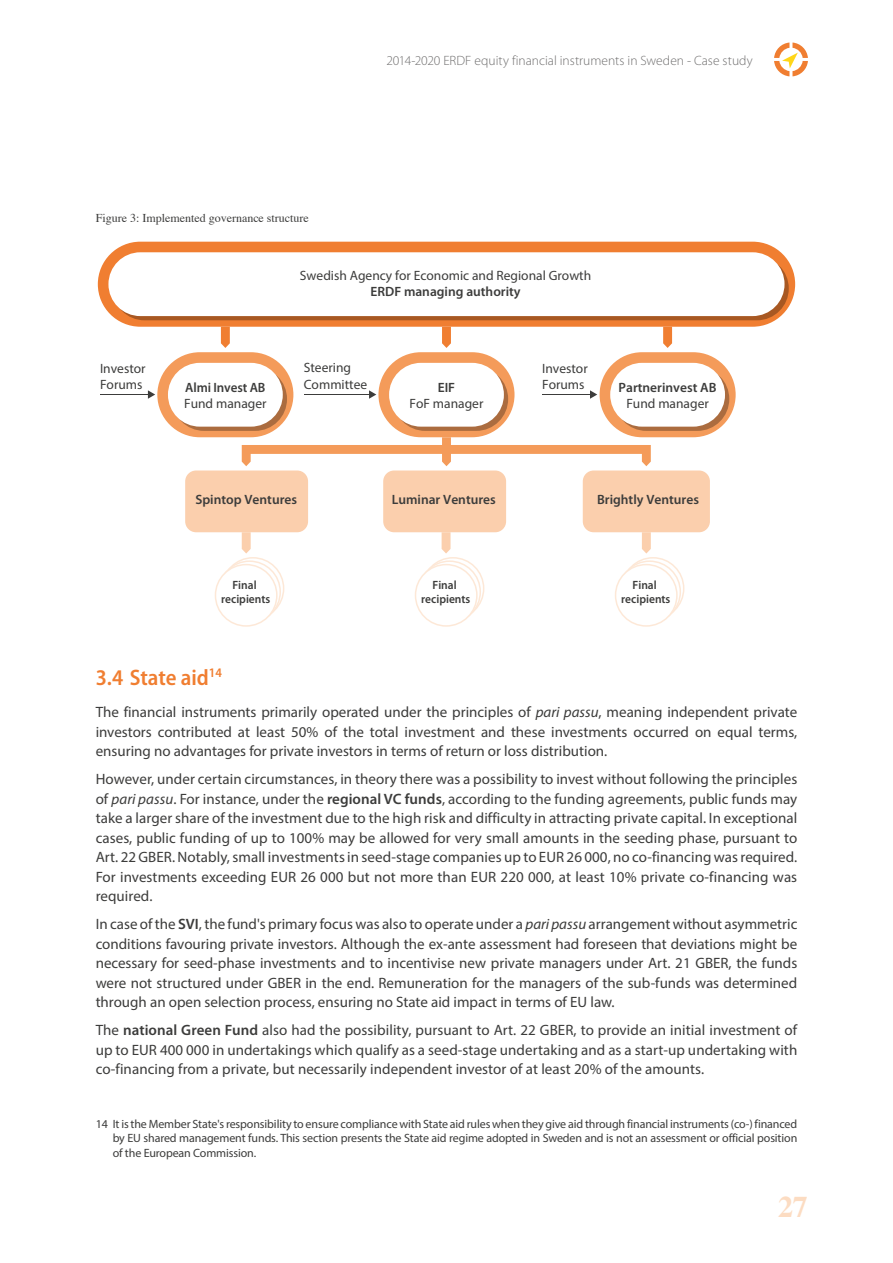
<style>
.page{position:relative;width:893px;height:1263px;background:#fff}
.page>*{position:absolute;margin:0;border:0;box-sizing:border-box;transform-origin:0 0}
.t1{font:700 30px "Times";color:#fcdcc2}
.t2{font:600 semi-condensed 22.5px "Myriad Pro";color:#f07e31}
.t3{font:15px/19.5px "Myriad Pro";color:#3c3c3b;text-align:justify}
.t4{font:13.5px/16.2px "Myriad Pro";color:#3c3c3b}
.t5{font:600 13.5px "Myriad Pro";color:#3c3c3b}
.t6{font:300 13.5px "Myriad Pro";color:#706f6f}
.t7{font:12px/14.4px "Myriad Pro";letter-spacing:-.01em;color:#3c3c3b;text-align:justify}
.t8{font:600 12px/14.4px "Myriad Pro";color:#3c3c3b;text-align:center;scale:.96 1}
.t9{font:12px "Times";color:#3c3c3b}
.s1{font-style:italic}
.s2{font-weight:600}
</style>
<div class="page">
<svg style="left:774px;top:43px;width:34px;height:33px"></svg>
<div style="left:378px;top:352px;width:136px;height:85px;background:#f49b5a;border-radius:43px"></div>
<svg style="left:393px;top:367px;width:115px;height:64px"></svg>
<div style="left:389px;top:363px;width:115px;height:64px;background:#fff;border-radius:32px"></div>
<div style="left:600px;top:352px;width:136px;height:85px;background:#f49b5a;border-radius:43px"></div>
<svg style="left:614px;top:367px;width:115px;height:64px"></svg>
<div style="left:610px;top:363px;width:115px;height:64px;background:#fff;border-radius:32px"></div>
<div style="left:157px;top:352px;width:136px;height:85px;background:#f49b5a;border-radius:43px"></div>
<svg style="left:172px;top:367px;width:115px;height:64px"></svg>
<div style="left:168px;top:363px;width:115px;height:64px;background:#fff;border-radius:32px"></div>
<div style="left:98px;top:242px;width:697px;height:85px;background:#f07e31;border-radius:43px"></div>
<svg style="left:113px;top:257px;width:676px;height:63px;fill:#a85822"></svg>
<div style="left:108px;top:252px;width:676px;height:64px;background:#fff;border-radius:32px"></div>
<svg style="left:442px;top:327px;width:9px;height:21px"></svg>
<svg style="left:242px;top:532px;width:9px;height:21px"></svg>
<svg style="left:442px;top:532px;width:8px;height:21px"></svg>
<svg style="left:642px;top:532px;width:9px;height:21px"></svg>
<svg style="left:242px;top:437px;width:409px;height:29px"></svg>
<svg style="left:221px;top:327px;width:9px;height:21px"></svg>
<svg style="left:663px;top:327px;width:9px;height:21px"></svg>
<hr style="left:100px;top:394px;width:49px;height:1px;background:#3c3c3b">
<svg style="left:148px;top:390px;width:7px;height:9px"></svg>
<hr style="left:542px;top:394px;width:49px;height:1px;background:#3c3c3b">
<svg style="left:590px;top:390px;width:7px;height:9px"></svg>
<hr style="left:304px;top:394px;width:66px;height:1px;background:#3c3c3b">
<svg style="left:369px;top:390px;width:7px;height:9px"></svg>
<div style="left:185px;top:470px;width:123px;height:62px;background:#fbcfad;border-radius:11px"></div>
<div style="left:383px;top:470px;width:123px;height:62px;background:#fbcfad;border-radius:11px"></div>
<div style="left:583px;top:470px;width:127px;height:62px;background:#fbcfad;border-radius:11px"></div>
<svg style="left:622px;top:558px;width:62px;height:61px"></svg>
<svg style="left:619px;top:561px;width:61px;height:61px"></svg>
<div style="left:615px;top:565px;width:62px;height:61px;background:#fff;border-radius:50%"></div>
<div style="left:615px;top:564px;width:63px;height:63px;border:1px solid #fde8d7;border-radius:50%"></div>
<svg style="left:422px;top:558px;width:62px;height:61px"></svg>
<svg style="left:419px;top:561px;width:61px;height:61px"></svg>
<div style="left:415px;top:565px;width:62px;height:61px;background:#fff;border-radius:50%"></div>
<div style="left:415px;top:564px;width:63px;height:63px;border:1px solid #fde8d7;border-radius:50%"></div>
<svg style="left:222px;top:558px;width:62px;height:61px"></svg>
<svg style="left:219px;top:561px;width:61px;height:61px"></svg>
<div style="left:215px;top:565px;width:62px;height:61px;background:#fff;border-radius:50%"></div>
<div style="left:215px;top:564px;width:63px;height:63px;border:1px solid #fde8d7;border-radius:50%"></div>
<p class="t9" style="left:96px;top:206px;width:215px">Figure 3: Implemented governance structure</p>
<p class="t6" style="left:386px;top:53px;width:368px">2014-2020 ERDF equity financial instruments in Sweden - Case study</p>
<p class="t4" style="left:300px;top:267px;width:293px">Swedish Agency for Economic and Regional Growth</p>
<p class="t5" style="left:370px;top:283px;width:152px">ERDF managing authority</p>
<p class="t4" style="left:304px;top:360px;width:65px">Steering<br>Committee</p>
<p class="t4" style="left:100px;top:360px;width:47px">Investor<br>Forums</p>
<p class="t4" style="left:542px;top:360px;width:47px">Investor<br>Forums</p>
<p class="t5" style="left:185px;top:379px;width:82px">Almi Invest AB</p>
<p class="t4" style="left:184px;top:395px;width:84px">Fund manager</p>
<p class="t5" style="left:438px;top:379px;width:19px">EIF</p>
<p class="t4" style="left:409px;top:395px;width:75px">FoF manager</p>
<p class="t5" style="left:619px;top:379px;width:99px">Partnerinvest AB</p>
<p class="t4" style="left:626px;top:395px;width:84px">Fund manager</p>
<p class="t5" style="left:195px;top:491px;width:103px">Spintop Ventures</p>
<p class="t5" style="left:392px;top:491px;width:106px">Luminar Ventures</p>
<p class="t5" style="left:597px;top:491px;width:103px">Brightly Ventures</p>
<p class="t8" style="left:221px;top:577px;width:53px">Final recipients</p>
<p class="t8" style="left:421px;top:577px;width:53px">Final recipients</p>
<p class="t8" style="left:621px;top:577px;width:53px">Final recipients</p>
<h2 class="t2" style="left:96px;top:665px;width:128px">3.4 State aid<sup>14</sup></h2>
<p class="t3" style="left:96px;top:702px;width:703px">The financial instruments primarily operated under the principles of <span class="s1">pari passu</span>, meaning independent private investors contributed at least 50% of the total investment and these investments occurred on equal terms, ensuring no advantages for private investors in terms of return or loss distribution.</p>
<p class="t3" style="left:96px;top:769px;width:703px">However, under certain circumstances, in theory there was a possibility to invest without following the principles of <span class="s1">pari passu</span>. For instance, under the <span class="s2">regional VC funds</span>, according to the funding agreements, public funds may take a larger share of the investment due to the high risk and difficulty in attracting private capital. In exceptional cases, public funding of up to 100% may be allowed for very small amounts in the seeding phase, pursuant to Art. 22 GBER. Notably, small investments in seed-stage companies up to EUR 26 000, no co-financing was required.<br>For investments exceeding EUR 26 000 but not more than EUR 220 000, at least 10% private co-financing was required.</p>
<p class="t3" style="left:96px;top:914px;width:703px">In case of the <span class="s2">SVI</span>, the fund's primary focus was also to operate under a <span class="s1">pari passu</span> arrangement without asymmetric conditions favouring private investors. Although the ex-ante assessment had foreseen that deviations might be necessary for seed-phase investments and to incentivise new private managers under Art. 21 GBER, the funds were not structured under GBER in the end. Remuneration for the managers of the sub-funds was determined through an open selection process, ensuring no State aid impact in terms of EU law.</p>
<p class="t3" style="left:96px;top:1020px;width:703px">The <span class="s2">national Green Fund</span> also had the possibility, pursuant to Art. 22 GBER, to provide an initial investment of up to EUR 400 000 in undertakings which qualify as a seed-stage undertaking and as a start-up undertaking with co-financing from a private, but necessarily independent investor of at least 20% of the amounts.</p>
<p class="t7" style="left:113px;top:1116px;width:686px;text-indent:-17px">14 It is the Member State's responsibility to ensure compliance with State aid rules when they give aid through financial instruments (co-) financed by EU shared management funds. This section presents the State aid regime adopted in Sweden and is not an assessment or official position of the European Commission.</p>
<h1 class="t1" style="left:778px;top:1178px;width:31px">27</h1>
</div>
